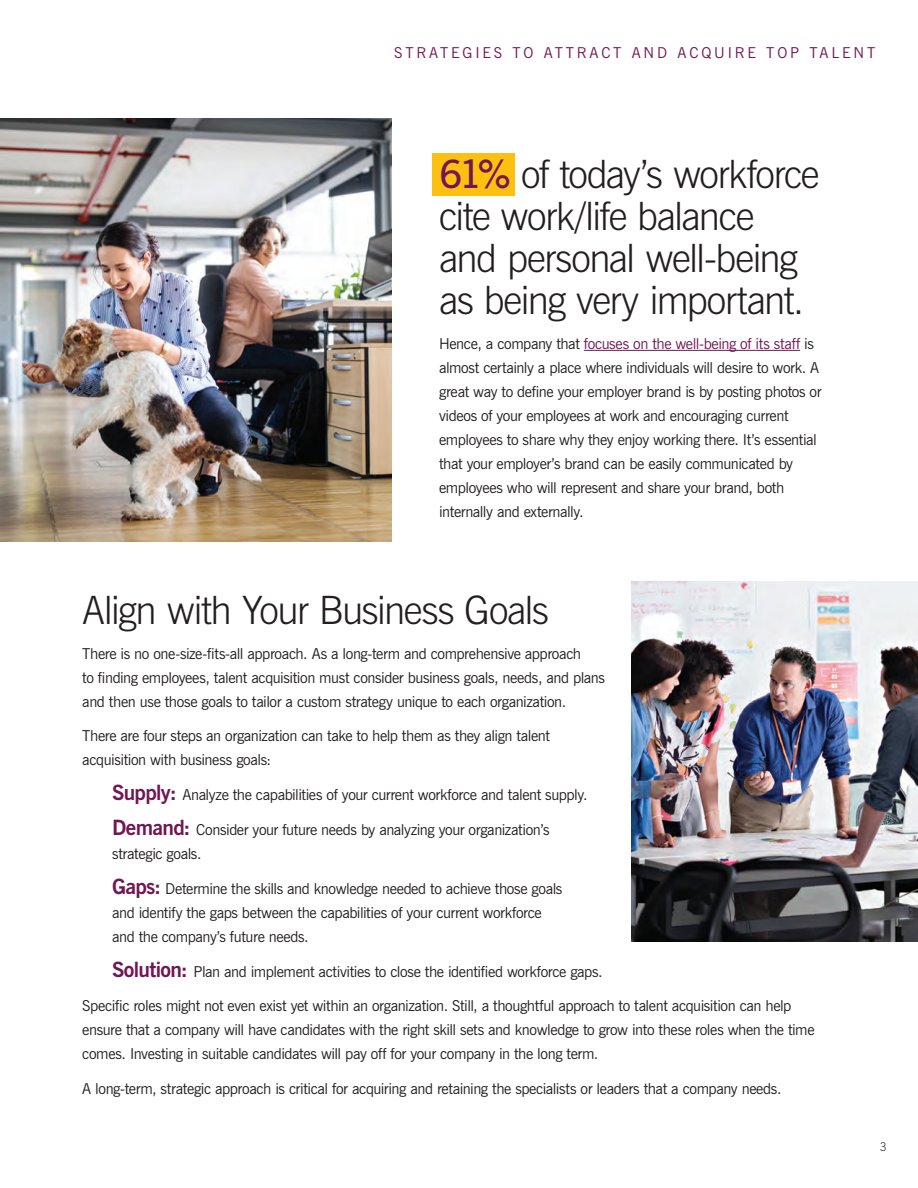
<style>
.page{position:relative;width:918px;height:1188px;background:#fff}
.page>*{position:absolute;margin:0;border:0;box-sizing:border-box;transform-origin:0 0}
.t1{font:300 39px/42px "News Gothic BT";letter-spacing:-.04em;color:#231f20}
.t2{font:15px/24px "News Gothic BT";letter-spacing:-.03em;color:#231f20}
.t3{font:15px "News Gothic BT";letter-spacing:.19em;color:#711754}
.t4{font:300 12px "News Gothic BT";color:#231f20;scale:.9 1}
.s1{font-weight:600;color:#711754}
.s2{color:#711754}
.s3{font-weight:700;font-size:21px;color:#711754}
</style>
<div class="page">
<div style="left:432px;top:153px;width:82px;height:43px;background:#fdc011"></div>
<hr style="left:584px;top:350px;width:216px;height:1px;background:#711754">
<img style="left:0;top:119px;width:392px;height:423px">
<img style="left:632px;top:581px;width:286px;height:361px">
<p class="t3" style="left:394px;top:43px;width:483px">STRATEGIES TO ATTRACT AND ACQUIRE TOP TALENT</p>
<p class="t1" style="left:439px;top:153px;width:382px"><span class="s1">61%</span> of today’s workforce cite work/life balance and personal well-being as being very important.</p>
<p class="t2" style="left:439px;top:331px;width:384px">Hence, a company that <span class="s2">focuses on the well-being of its staff</span> is almost certainly a place where individuals will desire to work. A great way to define your employer brand is by posting photos or videos of your employees at work and encouraging current employees to share why they enjoy working there. It’s essential that your employer’s brand can be easily communicated by employees who will represent and share your brand, both internally and externally.</p>
<p class="t1" style="left:82px;top:589px;width:468px">Align with Your Business Goals</p>
<p class="t2" style="left:82px;top:641px;width:524px">There is no one-size-fits-all approach. As a long-term and comprehensive approach<br>to finding employees, talent acquisition must consider business goals, needs, and plans and then use those goals to tailor a custom strategy unique to each organization.</p>
<p class="t2" style="left:82px;top:724px;width:469px">There are four steps an organization can take to help them as they align talent acquisition with business goals:</p>
<p class="t2" style="left:112px;top:783px;width:477px"><span class="s3">Supply:</span> Analyze the capabilities of your current workforce and talent supply.</p>
<p class="t2" style="left:112px;top:818px;width:439px"><span class="s3">Demand:</span> Consider your future needs by analyzing your organization’s strategic goals.</p>
<p class="t2" style="left:112px;top:876px;width:452px"><span class="s3">Gaps:</span> Determine the skills and knowledge needed to achieve those goals and identify the gaps between the capabilities of your current workforce and the company’s future needs.</p>
<p class="t2" style="left:112px;top:959px;width:492px"><span class="s3">Solution:</span> Plan and implement activities to close the identified workforce gaps.</p>
<p class="t2" style="left:82px;top:994px;width:734px">Specific roles might not even exist yet within an organization. Still, a thoughtful approach to talent acquisition can help ensure that a company will have candidates with the right skill sets and knowledge to grow into these roles when the time comes. Investing in suitable candidates will pay off for your company in the long term.</p>
<p class="t2" style="left:82px;top:1077px;width:701px">A long-term, strategic approach is critical for acquiring and retaining the specialists or leaders that a company needs.</p>
<p class="t4" style="left:880px;top:1139px;width:9px">3</p>
</div>
